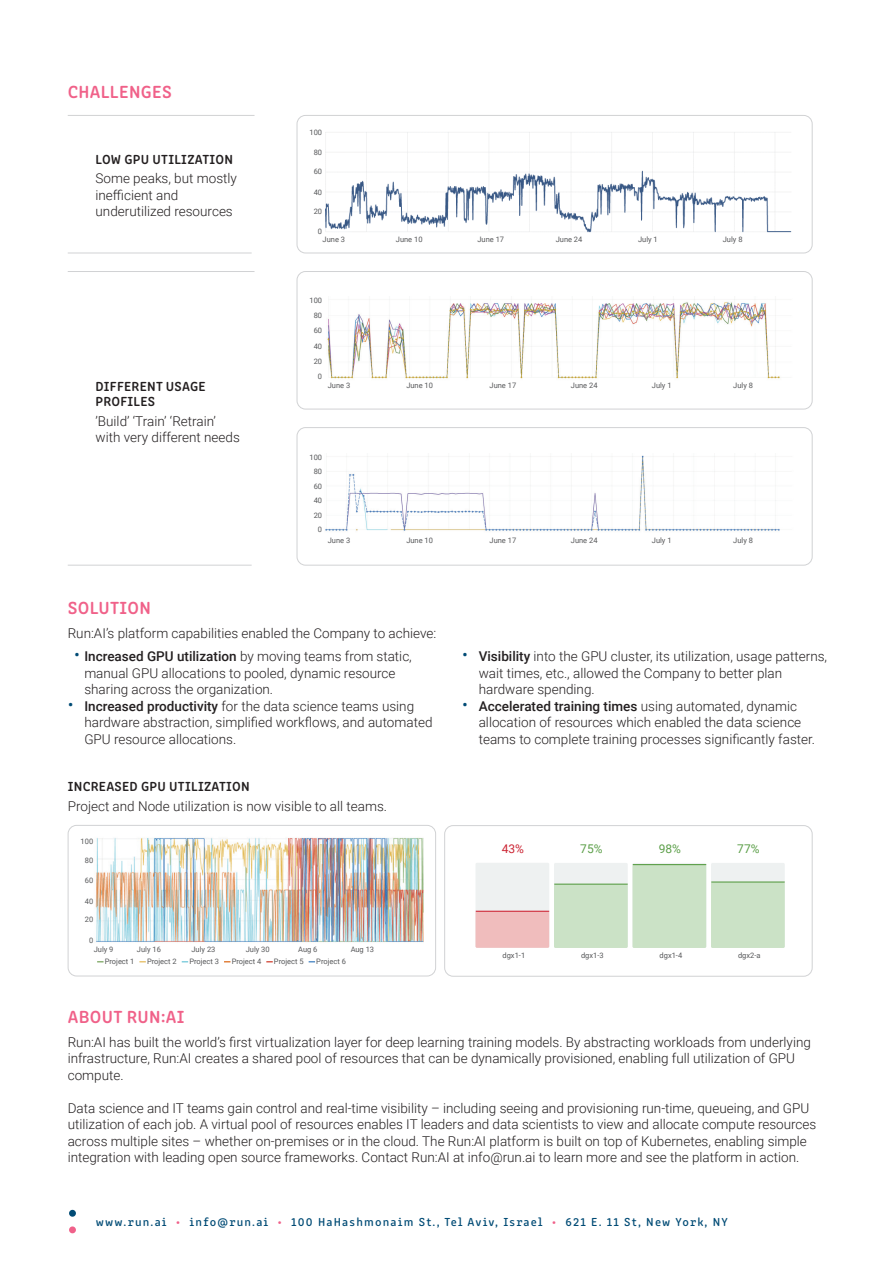
<style>
.page{position:relative;width:893px;height:1263px;background:#fff}
.page>*{position:absolute;margin:0;border:0;box-sizing:border-box;transform-origin:0 0}
.t1{font:600 18px "Clone Rounded";letter-spacing:.02em;color:#f06189}
.t2{font:300 13.5px/16.5px "Roboto";color:#231f20}
.t3{font:600 13.5px/15px "Clone Rounded";letter-spacing:.02em;color:#231f20}
.t4{font:12px "Clone Rounded Me";letter-spacing:.1em;color:#014b75}
.t5{font:12px "Roboto";color:#5c9f49}
.t6{font:12px "Roboto";color:#cb2332}
.t7{font:7.5px "Roboto";color:#57585a}
.s1{font-size:18px;color:#014b75}
.s2{font-weight:500}
.s3{color:#f0618a}
</style>
<div class="page">
<hr style="left:68px;top:115px;width:187px;height:1px;background:#d1d2d4">
<hr style="left:68px;top:253px;width:184px;height:1px;background:#d1d2d4">
<hr style="left:68px;top:271px;width:187px;height:1px;background:#d1d2d4">
<hr style="left:68px;top:565px;width:184px;height:1px;background:#d1d2d4">
<div style="left:297px;top:271px;width:515px;height:138px;border:1px solid #d1d2d4;border-radius:9px"></div>
<div style="left:297px;top:115px;width:515px;height:138px;border:1px solid #d1d2d4;border-radius:9px"></div>
<div style="left:297px;top:427px;width:515px;height:138px;border:1px solid #d1d2d4;border-radius:9px"></div>
<svg style="left:69px;top:1226px;width:7px;height:7px"></svg>
<svg style="left:69px;top:1210px;width:7px;height:7px"></svg>
<img style="left:327px;top:299px;width:453px;height:80px">
<img style="left:325px;top:455px;width:455px;height:76px">
<img style="left:325px;top:132px;width:467px;height:101px">
<div style="left:444px;top:825px;width:368px;height:151px;border:1px solid #d1d2d4;border-radius:9px"></div>
<div style="left:475px;top:863px;width:74px;height:85px;background:#eef1f1;border-radius:2px"></div>
<div style="left:475px;top:911px;width:74px;height:37px;background:#f0bdbd;border-radius:2px"></div>
<hr style="left:476px;top:911px;width:73px;height:1px;background:#cf2938">
<div style="left:554px;top:863px;width:74px;height:85px;background:#eef1f1;border-radius:2px"></div>
<div style="left:554px;top:884px;width:74px;height:64px;background:#cbe2c6;border-radius:2px"></div>
<hr style="left:554px;top:883px;width:74px;height:2px;background:#5c9f49">
<div style="left:632px;top:864px;width:74px;height:84px;background:#cbe2c6;border-radius:2px"></div>
<hr style="left:633px;top:864px;width:73px;height:1px;background:#5c9f49">
<div style="left:711px;top:863px;width:74px;height:85px;background:#eef1f1;border-radius:2px"></div>
<div style="left:711px;top:882px;width:74px;height:66px;background:#cbe2c6;border-radius:2px"></div>
<hr style="left:711px;top:881px;width:74px;height:1px;background:#5c9f49">
<div style="left:68px;top:825px;width:368px;height:151px;border:1px solid #d1d2d4;border-radius:9px"></div>
<img style="left:95px;top:838px;width:329px;height:104px">
<h1 class="t1" style="left:68px;top:78px;width:106px">CHALLENGES</h1>
<p class="t3" style="left:96px;top:150px;width:139px">LOW GPU UTILIZATION</p>
<p class="t2" style="left:96px;top:170px;width:143px">Some peaks, but mostly inefficient and underutilized resources</p>
<p class="t3" style="left:96px;top:378px;width:112px">DIFFERENT USAGE<br>PROFILES</p>
<p class="t2" style="left:96px;top:412px;width:146px">’Build’ ‘Train’ ‘Retrain’ with very different needs</p>
<p class="t7" style="left:310px;top:127px;width:14px">100</p>
<p class="t7" style="left:314px;top:147px;width:10px">80</p>
<p class="t7" style="left:314px;top:166px;width:10px">60</p>
<p class="t7" style="left:314px;top:187px;width:10px">40</p>
<p class="t7" style="left:314px;top:206px;width:10px">20</p>
<p class="t7" style="left:318px;top:226px;width:6px">0</p>
<p class="t7" style="left:323px;top:234px;width:24px">June 3</p>
<p class="t7" style="left:396px;top:234px;width:28px">June 10</p>
<p class="t7" style="left:477px;top:234px;width:28px">June 17</p>
<p class="t7" style="left:556px;top:234px;width:28px">June 24</p>
<p class="t7" style="left:638px;top:234px;width:21px">July 1</p>
<p class="t7" style="left:723px;top:234px;width:21px">July 8</p>
<p class="t7" style="left:310px;top:295px;width:14px">100</p>
<p class="t7" style="left:314px;top:310px;width:10px">80</p>
<p class="t7" style="left:314px;top:325px;width:10px">60</p>
<p class="t7" style="left:314px;top:341px;width:10px">40</p>
<p class="t7" style="left:314px;top:356px;width:10px">20</p>
<p class="t7" style="left:318px;top:371px;width:6px">0</p>
<p class="t7" style="left:328px;top:380px;width:24px">June 3</p>
<p class="t7" style="left:406px;top:380px;width:28px">June 10</p>
<p class="t7" style="left:490px;top:380px;width:28px">June 17</p>
<p class="t7" style="left:571px;top:380px;width:28px">June 24</p>
<p class="t7" style="left:652px;top:380px;width:21px">July 1</p>
<p class="t7" style="left:733px;top:380px;width:21px">July 8</p>
<p class="t7" style="left:310px;top:452px;width:14px">100</p>
<p class="t7" style="left:314px;top:466px;width:10px">80</p>
<p class="t7" style="left:314px;top:481px;width:10px">60</p>
<p class="t7" style="left:314px;top:495px;width:10px">40</p>
<p class="t7" style="left:314px;top:510px;width:10px">20</p>
<p class="t7" style="left:318px;top:524px;width:6px">0</p>
<p class="t7" style="left:328px;top:535px;width:24px">June 3</p>
<p class="t7" style="left:406px;top:535px;width:28px">June 10</p>
<p class="t7" style="left:490px;top:535px;width:28px">June 17</p>
<p class="t7" style="left:571px;top:535px;width:28px">June 24</p>
<p class="t7" style="left:652px;top:535px;width:21px">July 1</p>
<p class="t7" style="left:733px;top:535px;width:21px">July 8</p>
<h1 class="t1" style="left:68px;top:594px;width:85px">SOLUTION</h1>
<p class="t2" style="left:68px;top:624px;width:370px">Run:AI’s platform capabilities enabled the Company to achieve:</p>
<p class="t2" style="left:84px;top:648px;width:329px;text-indent:-10px"><span class="s1">•</span> <span class="s2">Increased GPU utilization</span> by moving teams from static, manual GPU allocations to pooled, dynamic resource sharing across the organization.</p>
<p class="t2" style="left:84px;top:697px;width:350px;text-indent:-17px"><span class="s1">•</span> <span class="s2">Increased productivity</span> for the data science teams using hardware abstraction, simplified workflows, and automated<br>GPU resource allocations.</p>
<p class="t3" style="left:68px;top:778px;width:183px">INCREASED GPU UTILIZATION</p>
<p class="t2" style="left:68px;top:797px;width:321px">Project and Node utilization is now visible to all teams.</p>
<p class="t7" style="left:81px;top:836px;width:14px">100</p>
<p class="t7" style="left:85px;top:855px;width:10px">80</p>
<p class="t7" style="left:85px;top:875px;width:10px">60</p>
<p class="t7" style="left:85px;top:896px;width:10px">40</p>
<p class="t7" style="left:85px;top:914px;width:10px">20</p>
<p class="t7" style="left:89px;top:934px;width:6px">0</p>
<p class="t7" style="left:94px;top:943px;width:21px">July 9</p>
<p class="t7" style="left:137px;top:943px;width:25px">July 16</p>
<p class="t7" style="left:191px;top:943px;width:25px">July 23</p>
<p class="t7" style="left:246px;top:943px;width:25px">July 30</p>
<p class="t7" style="left:298px;top:943px;width:21px">Aug 6</p>
<p class="t7" style="left:351px;top:943px;width:25px">Aug 13</p>
<p class="t7" style="left:105px;top:956px;width:31px">Project 1</p>
<p class="t7" style="left:147px;top:956px;width:31px">Project 2</p>
<p class="t7" style="left:189px;top:956px;width:31px">Project 3</p>
<p class="t7" style="left:232px;top:956px;width:31px">Project 4</p>
<p class="t7" style="left:274px;top:956px;width:31px">Project 5</p>
<p class="t7" style="left:316px;top:956px;width:31px">Project 6</p>
<p class="t2" style="left:479px;top:648px;width:350px;text-indent:-17px"><span class="s1">•</span> <span class="s2">Visibility</span> into the GPU cluster, its utilization, usage patterns, wait times, etc., allowed the Company to better plan hardware spending.</p>
<p class="t2" style="left:479px;top:697px;width:338px;text-indent:-17px"><span class="s1">•</span> <span class="s2">Accelerated training times</span> using automated, dynamic allocation of resources which enabled the data science teams to complete training processes significantly faster.</p>
<p class="t6" style="left:502px;top:840px;width:24px">43%</p>
<p class="t7" style="left:503px;top:950px;width:24px">dgx1-1</p>
<p class="t5" style="left:580px;top:840px;width:24px">75%</p>
<p class="t7" style="left:581px;top:950px;width:24px">dgx1-3</p>
<p class="t5" style="left:659px;top:840px;width:24px">98%</p>
<p class="t7" style="left:660px;top:950px;width:24px">dgx1-4</p>
<p class="t5" style="left:737px;top:840px;width:24px">77%</p>
<p class="t7" style="left:738px;top:950px;width:24px">dgx2-a</p>
<h1 class="t1" style="left:68px;top:1003px;width:118px">ABOUT RUN:AI</h1>
<p class="t2" style="left:68px;top:1033px;width:745px">Run:AI has built the world’s first virtualization layer for deep learning training models. By abstracting workloads from underlying infrastructure, Run:AI creates a shared pool of resources that can be dynamically provisioned, enabling full utilization of GPU compute.</p>
<p class="t2" style="left:68px;top:1099px;width:750px">Data science and IT teams gain control and real-time visibility – including seeing and provisioning run-time, queueing, and GPU utilization of each job. A virtual pool of resources enables IT leaders and data scientists to view and allocate compute resources across multiple sites – whether on-premises or in the cloud. The Run:AI platform is built on top of Kubernetes, enabling simple integration with leading open source frameworks. Contact Run:AI at info@run.ai to learn more and see the platform in action.</p>
<p class="t4" style="left:96px;top:1212px;width:634px">www.run.ai <span class="s3">•</span> info@run.ai <span class="s3">•</span> 100 HaHashmonaim St., Tel Aviv, Israel <span class="s3">•</span> 621 E. 11 St, New York, NY</p>
</div>
